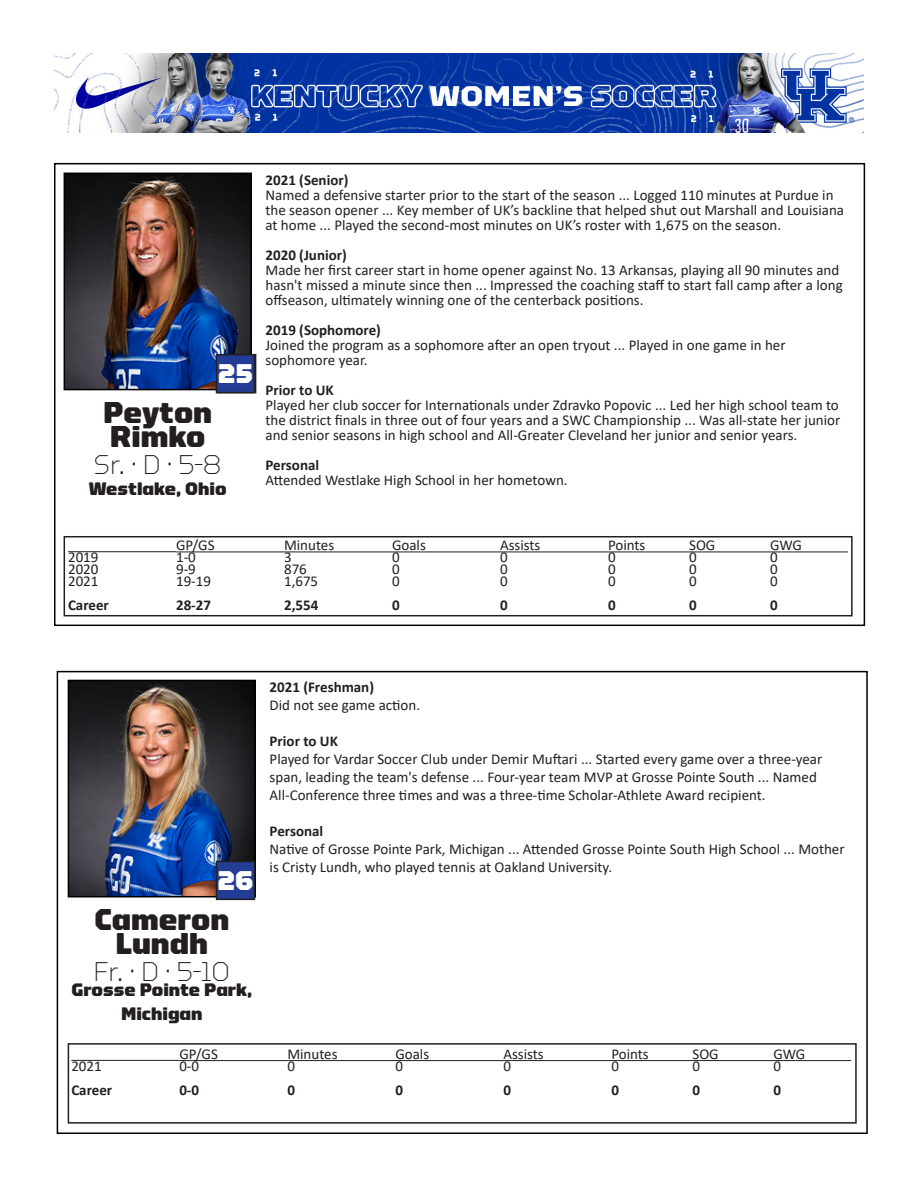
<style>
.page{position:relative;width:918px;height:1188px;background:#fff}
.page>*{position:absolute;margin:0;border:0;box-sizing:border-box;transform-origin:0 0}
.t1{font:900 30px "Torque";color:#231f20}
.t2{font:300 27px "Torque";color:#231f20}
.t3{font:900 27px "Torque";color:#fff}
.t4{font:900 18px/24px "Torque";color:#231f20;text-align:center}
.t5{font:15px/15px "Calibri";color:#231f20}
.t6{font:700 15px "Calibri";color:#231f20}
</style>
<div class="page">
<img style="left:54px;top:54px;width:810px;height:79px">
<div style="left:54px;top:163px;width:811px;height:463px;border:2px solid #000"></div>
<img style="left:67px;top:176px;width:182px;height:211px">
<div style="left:64px;top:173px;width:188px;height:217px;border:2px solid #000"></div>
<div style="left:64px;top:536px;width:789px;height:80px;border:2px solid #231f20"></div>
<hr style="left:68px;top:551px;width:108px;height:1px;background:#231f20">
<hr style="left:176px;top:551px;width:672px;height:1px;background:#231f20">
<div style="left:217px;top:354px;width:39px;height:39px;border:2px solid #231f20"></div>
<div style="left:57px;top:671px;width:811px;height:463px;border:2px solid #000"></div>
<img style="left:71px;top:683px;width:182px;height:211px">
<div style="left:68px;top:680px;width:188px;height:217px;border:2px solid #000"></div>
<div style="left:68px;top:1043px;width:789px;height:81px;border:2px solid #231f20"></div>
<hr style="left:71px;top:1060px;width:108px;height:1px;background:#231f20">
<hr style="left:179px;top:1060px;width:672px;height:1px;background:#231f20">
<div style="left:217px;top:355px;width:37px;height:38px;background:#233d95"></div>
<div style="left:216px;top:354px;width:39px;height:39px;border:2px solid #231f20"></div>
<div style="left:217px;top:861px;width:37px;height:38px;background:#233d95"></div>
<div style="left:216px;top:861px;width:39px;height:39px;border:2px solid #231f20"></div>
<p class="t3" style="left:218px;top:359px;width:37px">25</p>
<p class="t1" style="left:103px;top:395px;width:110px">Peyton</p>
<p class="t1" style="left:110px;top:419px;width:97px">Rimko</p>
<p class="t2" style="left:94px;top:449px;width:129px">Sr. · D · 5-8</p>
<p class="t4" style="left:89px;top:476px;width:139px">Westlake, Ohio</p>
<p class="t6" style="left:266px;top:169px;width:84px">2021 (Senior)</p>
<p class="t5" style="left:266px;top:187px;width:580px">Named a defensive starter prior to the start of the season ... Logged 110 minutes at Purdue in the season opener ... Key member of UK’s backline that helped shut out Marshall and Louisiana at home ... Played the second-most minutes on UK’s roster with 1,675 on the season.</p>
<p class="t6" style="left:266px;top:244px;width:83px">2020 (Junior)</p>
<p class="t5" style="left:266px;top:262px;width:579px">Made her first career start in home opener against No. 13 Arkansas, playing all 90 minutes and hasn't missed a minute since then ... Impressed the coaching staff to start fall camp after a long offseason, ultimately winning one of the centerback positions.</p>
<p class="t6" style="left:266px;top:319px;width:117px">2019 (Sophomore)</p>
<p class="t5" style="left:266px;top:337px;width:522px">Joined the program as a sophomore after an open tryout ... Played in one game in her sophomore year.</p>
<p class="t6" style="left:266px;top:379px;width:70px">Prior to UK</p>
<p class="t5" style="left:266px;top:397px;width:576px;text-align:justify">Played her club soccer for Internationals under Zdravko Popovic ... Led her high school team to the district finals in three out of four years and a SWC Championship ... Was all-state her junior and senior seasons in high school and All-Greater Cleveland her junior and senior years.</p>
<p class="t6" style="left:266px;top:454px;width:55px">Personal</p>
<p class="t5" style="left:266px;top:472px;width:304px">Attended Westlake High School in her hometown.</p>
<p class="t5" style="left:176px;top:537px;width:40px">GP/GS</p>
<p class="t5" style="left:284px;top:537px;width:52px">Minutes</p>
<p class="t5" style="left:392px;top:537px;width:35px">Goals</p>
<p class="t5" style="left:500px;top:537px;width:42px">Assists</p>
<p class="t5" style="left:608px;top:537px;width:39px">Points</p>
<p class="t5" style="left:689px;top:537px;width:28px">SOG</p>
<p class="t5" style="left:770px;top:537px;width:34px">GWG</p>
<p class="t5" style="left:68px;top:549px;width:32px">2019</p>
<p class="t5" style="left:176px;top:549px;width:21px">1-0</p>
<p class="t5" style="left:284px;top:549px;width:9px">3</p>
<p class="t5" style="left:392px;top:549px;width:9px">0</p>
<p class="t5" style="left:500px;top:549px;width:9px">0</p>
<p class="t5" style="left:608px;top:549px;width:9px">0</p>
<p class="t5" style="left:689px;top:549px;width:9px">0</p>
<p class="t5" style="left:770px;top:549px;width:9px">0</p>
<p class="t5" style="left:68px;top:561px;width:32px">2020</p>
<p class="t5" style="left:176px;top:561px;width:21px">9-9</p>
<p class="t5" style="left:284px;top:561px;width:24px">876</p>
<p class="t5" style="left:392px;top:561px;width:9px">0</p>
<p class="t5" style="left:500px;top:561px;width:9px">0</p>
<p class="t5" style="left:608px;top:561px;width:9px">0</p>
<p class="t5" style="left:689px;top:561px;width:9px">0</p>
<p class="t5" style="left:770px;top:561px;width:9px">0</p>
<p class="t5" style="left:68px;top:573px;width:32px">2021</p>
<p class="t5" style="left:176px;top:573px;width:37px">19-19</p>
<p class="t5" style="left:284px;top:573px;width:36px">1,675</p>
<p class="t5" style="left:392px;top:573px;width:9px">0</p>
<p class="t5" style="left:500px;top:573px;width:9px">0</p>
<p class="t5" style="left:608px;top:573px;width:9px">0</p>
<p class="t5" style="left:689px;top:573px;width:9px">0</p>
<p class="t5" style="left:770px;top:573px;width:9px">0</p>
<p class="t6" style="left:68px;top:595px;width:42px">Career</p>
<p class="t6" style="left:176px;top:595px;width:37px">28-27</p>
<p class="t6" style="left:284px;top:595px;width:36px">2,554</p>
<p class="t6" style="left:392px;top:595px;width:9px">0</p>
<p class="t6" style="left:500px;top:595px;width:9px">0</p>
<p class="t6" style="left:608px;top:595px;width:9px">0</p>
<p class="t6" style="left:689px;top:595px;width:9px">0</p>
<p class="t6" style="left:770px;top:595px;width:9px">0</p>
<p class="t3" style="left:217px;top:865px;width:38px">26</p>
<p class="t1" style="left:94px;top:903px;width:136px">Cameron</p>
<p class="t1" style="left:116px;top:927px;width:94px">Lundh</p>
<p class="t2" style="left:94px;top:956px;width:138px">Fr. · D · 5-10</p>
<p class="t4" style="left:71px;top:978px;width:182px">Grosse Pointe Park,<br>Michigan</p>
<p class="t6" style="left:270px;top:676px;width:106px">2021 (Freshman)</p>
<p class="t5" style="left:270px;top:697px;width:152px">Did not see game action.</p>
<p class="t6" style="left:270px;top:730px;width:70px">Prior to UK</p>
<p class="t5" style="left:270px;top:749px;width:554px;line-height:18px">Played for Vardar Soccer Club under Demir Muftari ... Started every game over a three-year span, leading the team's defense ... Four-year team MVP at Grosse Pointe South ... Named<br>All-Conference three times and was a three-time Scholar-Athlete Award recipient.</p>
<p class="t6" style="left:270px;top:820px;width:55px">Personal</p>
<p class="t5" style="left:270px;top:839px;width:577px;line-height:18px">Native of Grosse Pointe Park, Michigan ... Attended Grosse Pointe South High School ... Mother is Cristy Lundh, who played tennis at Oakland University.</p>
<p class="t5" style="left:179px;top:1046px;width:40px">GP/GS</p>
<p class="t5" style="left:287px;top:1046px;width:52px">Minutes</p>
<p class="t5" style="left:395px;top:1046px;width:35px">Goals</p>
<p class="t5" style="left:503px;top:1046px;width:42px">Assists</p>
<p class="t5" style="left:611px;top:1046px;width:39px">Points</p>
<p class="t5" style="left:693px;top:1046px;width:28px">SOG</p>
<p class="t5" style="left:773px;top:1046px;width:34px">GWG</p>
<p class="t5" style="left:71px;top:1058px;width:32px">2021</p>
<p class="t5" style="left:179px;top:1058px;width:21px">0-0</p>
<p class="t5" style="left:287px;top:1058px;width:9px">0</p>
<p class="t5" style="left:395px;top:1058px;width:9px">0</p>
<p class="t5" style="left:503px;top:1058px;width:9px">0</p>
<p class="t5" style="left:611px;top:1058px;width:9px">0</p>
<p class="t5" style="left:693px;top:1058px;width:9px">0</p>
<p class="t5" style="left:773px;top:1058px;width:9px">0</p>
<p class="t6" style="left:71px;top:1079px;width:42px">Career</p>
<p class="t6" style="left:179px;top:1079px;width:21px">0-0</p>
<p class="t6" style="left:287px;top:1079px;width:9px">0</p>
<p class="t6" style="left:395px;top:1079px;width:9px">0</p>
<p class="t6" style="left:503px;top:1079px;width:9px">0</p>
<p class="t6" style="left:611px;top:1079px;width:9px">0</p>
<p class="t6" style="left:693px;top:1079px;width:9px">0</p>
<p class="t6" style="left:773px;top:1079px;width:9px">0</p>
</div>
